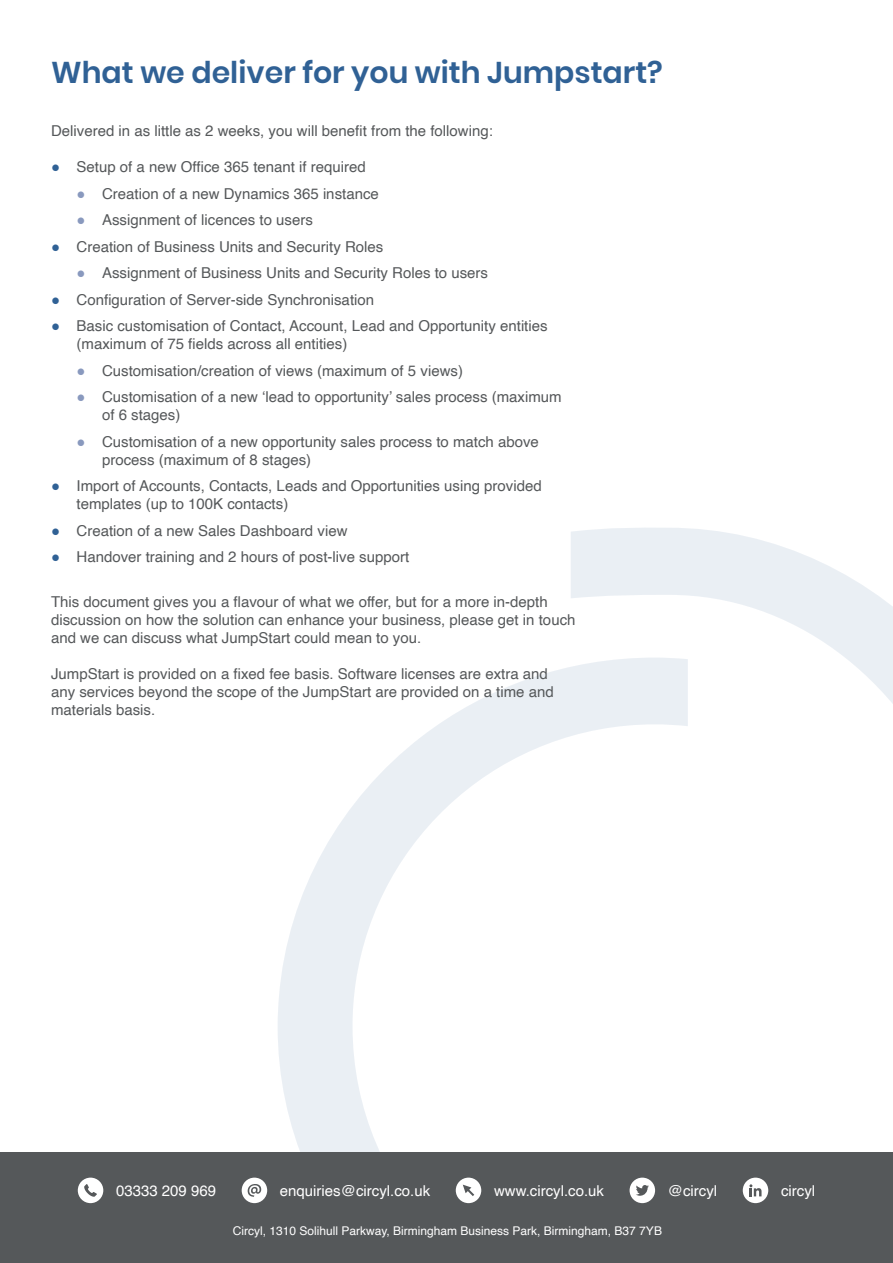
<style>
.page{position:relative;width:893px;height:1263px;background:#fff}
.page>*{position:absolute;margin:0;border:0;box-sizing:border-box;transform-origin:0 0}
.t1{font:600 30px "Poppins";color:#306195}
.t2{font:15px/18px "Helvetica";color:#55585a}
.t3{font:15px "Helvetica";color:#fff}
.t4{font:12px "Helvetica";color:#fff}
.s1{font-weight:700;color:#306195}
.s2{font-weight:700;color:#8999be}
</style>
<div class="page">
<svg style="left:278px;top:528px;width:615px;height:624px"></svg>
<div style="left:0;top:1152px;width:893px;height:111px;background:#55585a"></div>
<div style="left:78px;top:1177px;width:25px;height:26px;background:#fff;border-radius:50%"></div>
<svg style="left:84px;top:1184px;width:13px;height:13px"></svg>
<div style="left:242px;top:1177px;width:25px;height:26px;background:#fff;border-radius:50%"></div>
<svg style="left:248px;top:1184px;width:13px;height:13px"></svg>
<div style="left:456px;top:1177px;width:25px;height:26px;background:#fff;border-radius:50%"></div>
<svg style="left:463px;top:1184px;width:11px;height:12px"></svg>
<div style="left:630px;top:1177px;width:25px;height:26px;background:#fff;border-radius:50%"></div>
<svg style="left:636px;top:1185px;width:13px;height:11px"></svg>
<div style="left:743px;top:1177px;width:25px;height:26px;background:#fff;border-radius:50%"></div>
<svg style="left:749px;top:1184px;width:12px;height:12px"></svg>
<h1 class="t1" style="left:51px;top:55px;width:613px">What we deliver for you with Jumpstart?</h1>
<p class="t2" style="left:51px;top:122px;width:443px">Delivered in as little as 2 weeks, you will benefit from the following:</p>
<p class="t2" style="left:51px;top:158px;width:316px"><span class="s1">●</span> Setup of a new Office 365 tenant if required</p>
<p class="t2" style="left:77px;top:185px;width:304px"><span class="s2">●</span> Creation of a new Dynamics 365 instance</p>
<p class="t2" style="left:77px;top:211px;width:238px"><span class="s2">●</span> Assignment of licences to users</p>
<p class="t2" style="left:51px;top:238px;width:334px"><span class="s1">●</span> Creation of Business Units and Security Roles</p>
<p class="t2" style="left:77px;top:264px;width:413px"><span class="s2">●</span> Assignment of Business Units and Security Roles to users</p>
<p class="t2" style="left:51px;top:291px;width:325px"><span class="s1">●</span> Configuration of Server-side Synchronisation</p>
<p class="t2" style="left:77px;top:318px;width:473px;text-indent:-26px"><span class="s1">●</span> Basic customisation of Contact, Account, Lead and Opportunity entities (maximum of 75 fields across all entities)</p>
<p class="t2" style="left:77px;top:362px;width:388px"><span class="s2">●</span> Customisation/creation of views (maximum of 5 views)</p>
<p class="t2" style="left:102px;top:389px;width:461px;text-indent:-26px"><span class="s2">●</span> Customisation of a new ‘lead to opportunity’ sales process (maximum of 6 stages)</p>
<p class="t2" style="left:102px;top:433px;width:438px;text-indent:-26px"><span class="s2">●</span> Customisation of a new opportunity sales process to match above process (maximum of 8 stages)</p>
<p class="t2" style="left:77px;top:478px;width:467px;text-indent:-26px"><span class="s1">●</span> Import of Accounts, Contacts, Leads and Opportunities using provided templates (up to 100K contacts)</p>
<p class="t2" style="left:51px;top:522px;width:298px"><span class="s1">●</span> Creation of a new Sales Dashboard view</p>
<p class="t2" style="left:51px;top:549px;width:360px"><span class="s1">●</span> Handover training and 2 hours of post-live support</p>
<p class="t2" style="left:51px;top:593px;width:526px">This document gives you a flavour of what we offer, but for a more in-depth discussion on how the solution can enhance your business, please get in touch and we can discuss what JumpStart could mean to you.</p>
<p class="t2" style="left:51px;top:665px;width:504px">JumpStart is provided on a fixed fee basis. Software licenses are extra and any services beyond the scope of the JumpStart are provided on a time and materials basis.</p>
<p class="t3" style="left:116px;top:1179px;width:102px">03333 209 969</p>
<p class="t3" style="left:280px;top:1179px;width:152px">enquiries@circyl.co.uk</p>
<p class="t3" style="left:494px;top:1179px;width:112px">www.circyl.co.uk</p>
<p class="t3" style="left:668px;top:1179px;width:51px">@circyl</p>
<p class="t3" style="left:781px;top:1179px;width:36px">circyl</p>
<p class="t4" style="left:233px;top:1221px;width:431px">Circyl, 1310 Solihull Parkway, Birmingham Business Park, Birmingham, B37 7YB</p>
</div>
